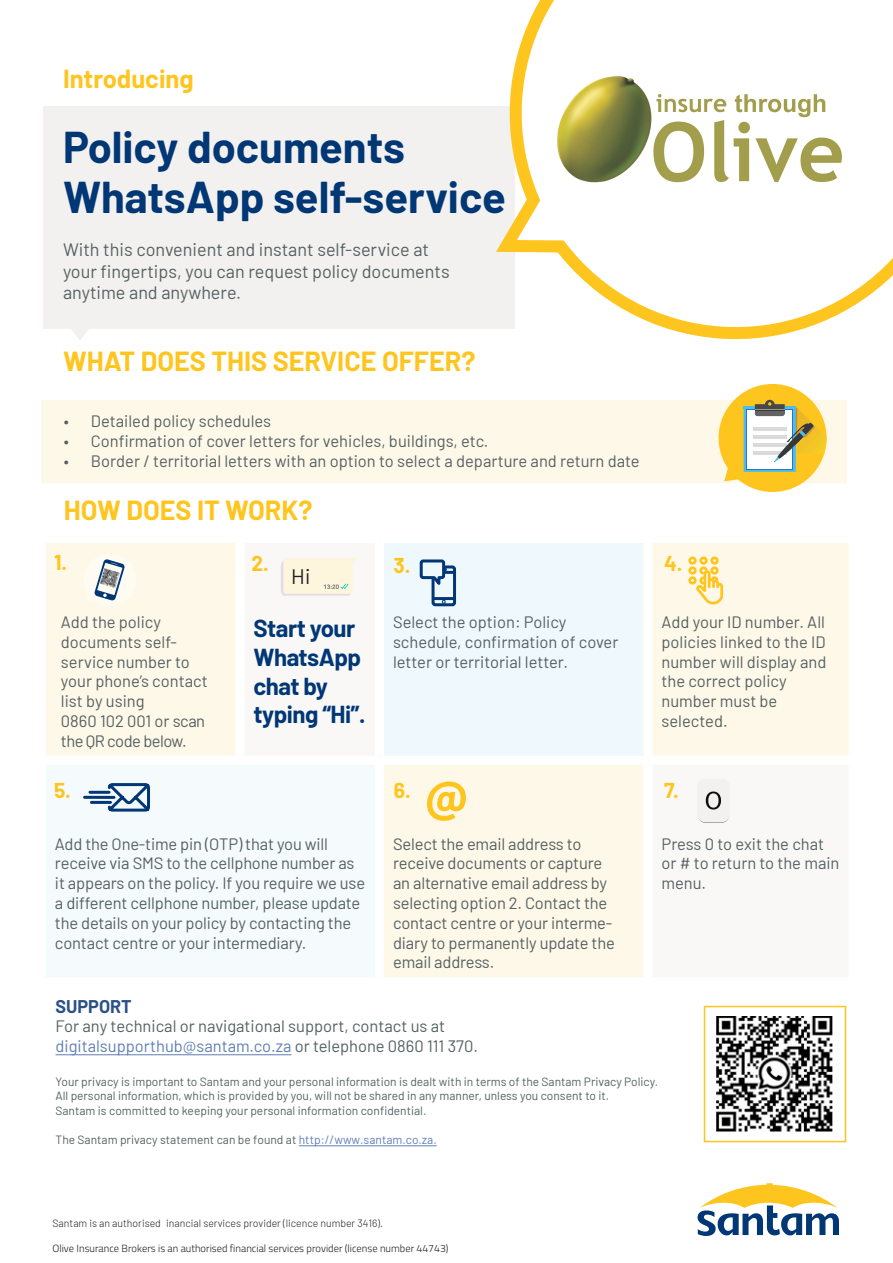
<style>
.page{position:relative;width:893px;height:1263px;background:#fff}
.page>*{position:absolute;margin:0;border:0;box-sizing:border-box;transform-origin:0 0}
.t1{font:700 43.5px/49.5px "Barlow";color:#013775}
.t2{font:700 27px "Barlow";color:#fec51f}
.t3{font:700 25.5px "Barlow";color:#fec51f}
.t4{font:700 24px/28.8px "Barlow";letter-spacing:-.02em;color:#013775}
.t5{font:700 21px "Barlow";color:#fec51f}
.t6{font:21px "Barlow";color:#231f20}
.t7{font:18px/21.6px "Barlow";color:#546162}
.t8{font:700 18px "Barlow";color:#2c5189}
.t9{font:16.5px/19.8px "Barlow";letter-spacing:-.005em;color:#546162}
.t10{font:12px/14.4px "Barlow";color:#546162}
.t11{font:300 10.5px "Cairo";color:#231f20}
.t12{font:300 10.5px "Barlow";color:#231f20}
.s1{color:#607eb4}
</style>
<div class="page">
<div style="left:41px;top:400px;width:805px;height:83px;background:#fef8e8"></div>
<div style="left:46px;top:543px;width:189px;height:213px;background:#fef8e8"></div>
<svg style="left:280px;top:543px;width:568px;height:434px;fill:#fef8e8"></svg>
<div style="left:380px;top:538px;width:268px;height:222px;background:#eef8fd"></div>
<div style="left:41px;top:760px;width:339px;height:222px;background:#f5fafd"></div>
<div style="left:380px;top:534px;width:268px;height:9px;background:#fff"></div>
<div style="left:375px;top:543px;width:9px;height:213px;background:#fff"></div>
<div style="left:644px;top:543px;width:8px;height:213px;background:#fff"></div>
<div style="left:37px;top:756px;width:203px;height:9px;background:#fff"></div>
<div style="left:37px;top:765px;width:9px;height:212px;background:#fff"></div>
<div style="left:240px;top:756px;width:139px;height:9px;background:#fff"></div>
<div style="left:380px;top:756px;width:268px;height:9px;background:#fff"></div>
<div style="left:375px;top:765px;width:9px;height:212px;background:#fff"></div>
<div style="left:648px;top:756px;width:209px;height:9px;background:#fff"></div>
<div style="left:644px;top:765px;width:8px;height:212px;background:#fff"></div>
<div style="left:37px;top:977px;width:203px;height:9px;background:#fff"></div>
<div style="left:240px;top:977px;width:139px;height:9px;background:#fff"></div>
<div style="left:83px;top:553px;width:54px;height:54px;background:#fefbf3;border-radius:50%"></div>
<svg style="left:86px;top:559px;width:39px;height:42px"></svg>
<div style="left:43px;top:106px;width:472px;height:222px;background:#f2f1ef"></div>
<svg style="left:697px;top:1183px;width:142px;height:53px"></svg>
<svg style="left:486px;top:0;width:407px;height:340px"></svg>
<svg style="left:63px;top:328px;width:34px;height:12px"></svg>
<div style="left:719px;top:384px;width:108px;height:108px;background:#fec51f;border-radius:50%"></div>
<svg style="left:724px;top:400px;width:102px;height:81px"></svg>
<img style="left:717px;top:1017px;width:115px;height:114px">
<svg style="left:281px;top:558px;width:76px;height:38px;background:#f8f2dd"></svg>
<img style="left:100px;top:568px;width:20px;height:20px">
<svg style="left:427px;top:781px;width:39px;height:40px;background:#fedf86"></svg>
<div style="left:698px;top:780px;width:31px;height:43px;background:#afaeae;border-radius:8px"></div>
<div style="left:698px;top:779px;width:31px;height:43px;background:#f2f1ef;border-radius:8px"></div>
<div style="left:697px;top:778px;width:33px;height:44px;border:2px solid #f2f2f2;border-radius:8px"></div>
<svg style="left:706px;top:791px;width:15px;height:18px"></svg>
<svg style="left:419px;top:559px;width:38px;height:48px"></svg>
<svg style="left:106px;top:783px;width:44px;height:29px"></svg>
<hr style="left:85px;top:796px;width:29px;height:3px;background:#013775">
<hr style="left:90px;top:791px;width:19px;height:3px;background:#013775">
<hr style="left:91px;top:801px;width:19px;height:3px;background:#013775">
<svg style="left:688px;top:556px;width:36px;height:50px;background:#fee49d"></svg>
<div style="left:704px;top:1006px;width:142px;height:136px;border:2px solid #fec51f"></div>
<img style="left:543px;top:66px;width:321px;height:129px">
<hr style="left:56px;top:1054px;width:235px;height:1px;background:#607eb4">
<hr style="left:299px;top:1145px;width:138px;height:1px;background:#607eb4">
<p class="t3" style="left:63px;top:60px;width:132px">Introducing</p>
<p class="t1" style="left:63px;top:120px;width:444px">Policy documents<br>WhatsApp self-service</p>
<p class="t7" style="left:63px;top:237px;width:388px">With this convenient and instant self-service at your fingertips, you can request policy documents anytime and anywhere.</p>
<p class="t2" style="left:63px;top:342px;width:414px">WHAT DOES THIS SERVICE OFFER?</p>
<p class="t9" style="left:64px;top:410px;width:209px">• Detailed policy schedules</p>
<p class="t9" style="left:64px;top:430px;width:426px">• Confirmation of cover letters for vehicles, buildings, etc.</p>
<p class="t9" style="left:64px;top:450px;width:577px">• Border / territorial letters with an option to select a departure and return date</p>
<p class="t2" style="left:64px;top:491px;width:250px">HOW DOES IT WORK?</p>
<p class="t5" style="left:54px;top:547px;width:15px">1.</p>
<p class="t5" style="left:251px;top:548px;width:19px">2.</p>
<p class="t5" style="left:394px;top:550px;width:19px">3.</p>
<p class="t5" style="left:664px;top:548px;width:20px">4.</p>
<p class="t6" style="left:291px;top:561px;width:21px">Hi</p>
<p class="t9" style="left:61px;top:611px;width:148px">Add the policy documents self&shy;service number to your phone’s contact list by using<br>0860 102 001 or scan the QR code below.</p>
<p class="t4" style="left:253px;top:612px;width:114px">Start your<br>WhatsApp chat by typing “Hi”.</p>
<p class="t9" style="left:393px;top:611px;width:175px">Select the option: Policy</p>
<p class="t9" style="left:393px;top:630px;width:227px">schedule, confirmation of cover letter or territorial letter.</p>
<p class="t9" style="left:662px;top:611px;width:166px">Add your ID number. All policies linked to the ID number will display and the correct policy number must be selected.</p>
<p class="t5" style="left:54px;top:775px;width:18px">5.</p>
<p class="t5" style="left:394px;top:775px;width:18px">6.</p>
<p class="t5" style="left:664px;top:775px;width:16px">7.</p>
<p class="t9" style="left:55px;top:832px;width:312px">Add the One-time pin (OTP) that you will receive via SMS to the cellphone number as it appears on the policy. If you require we use a different cellphone number, please update the details on your policy by contacting the contact centre or your intermediary.</p>
<p class="t9" style="left:393px;top:832px;width:223px">Select the email address to receive documents or capture an alternative email address by selecting option 2. Contact the contact centre or your interme&shy;diary to permanently update the email address.</p>
<p class="t9" style="left:662px;top:832px;width:179px">Press 0 to exit the chat or # to return to the main menu.</p>
<p class="t8" style="left:56px;top:993px;width:78px">SUPPORT</p>
<p class="t9" style="left:56px;top:1015px;width:424px">For any technical or navigational support, contact us at <span class="s1">digitalsupporthub@santam.co.za</span> or telephone 0860 111 370.</p>
<p class="t10" style="left:56px;top:1073px;width:604px">Your privacy is important to Santam and your personal information is dealt with in terms of the Santam Privacy Policy.<br>All personal information, which is provided by you, will not be shared in any manner, unless you consent to it.<br>Santam is committed to keeping your personal information confidential.</p>
<p class="t10" style="left:56px;top:1131px;width:383px">The Santam privacy statement can be found at <span class="s1">http://www.santam.co.za.</span></p>
<p class="t12" style="left:52px;top:1215px;width:332px">Santam is an authorised inancial services provider (licence number 3416).</p>
<p class="t11" style="left:52px;top:1241px;width:398px">Olive Insurance Brokers is an authorised financial services provider (license number 44743)</p>
</div>
